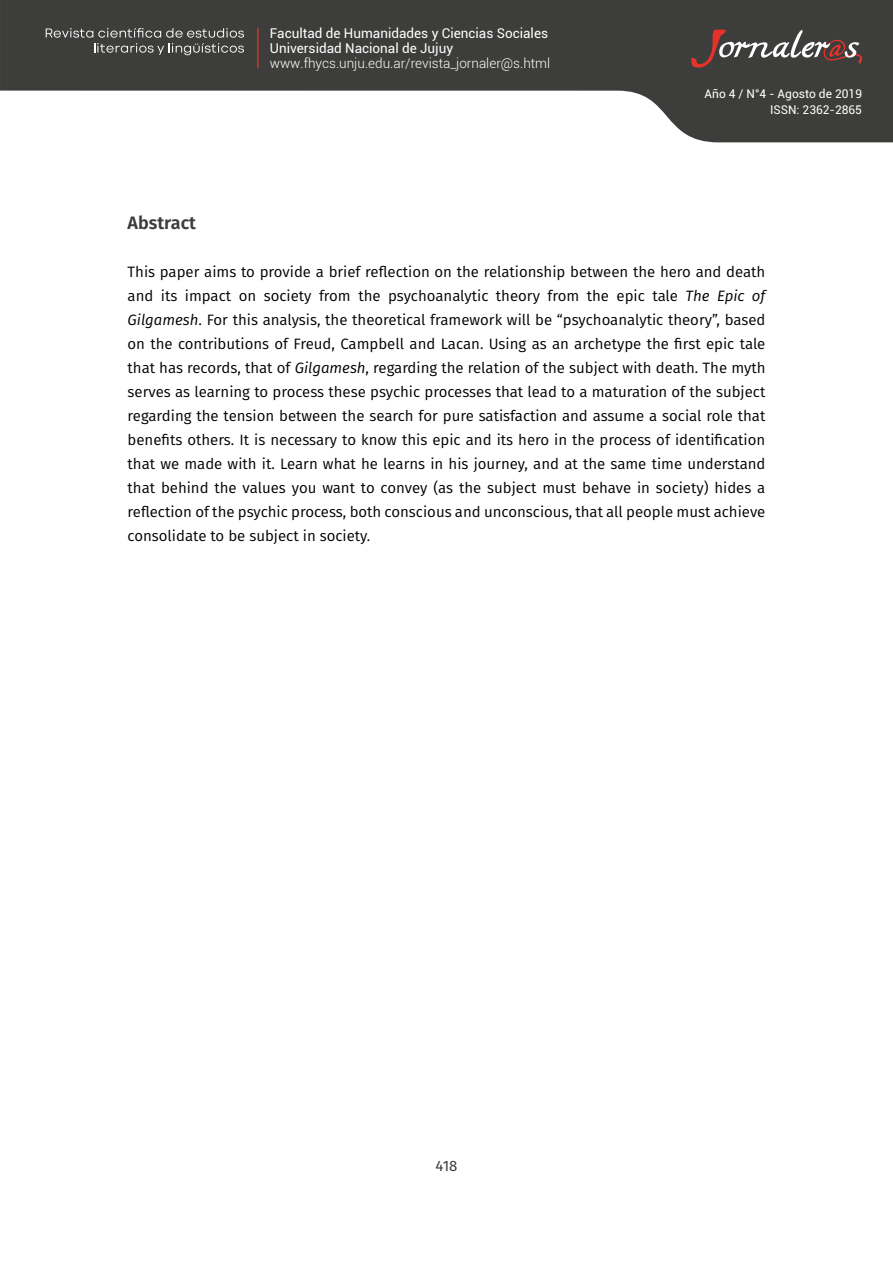
<style>
.page{position:relative;width:893px;height:1263px;background:#fff}
.page>*{position:absolute;margin:0;border:0;box-sizing:border-box;transform-origin:0 0}
.t1{font:600 18px "Fira Sans";color:#3c3c3b}
.t2{font:15px/24px "Fira Sans";color:#000;text-align:justify}
.t3{font:15px "Fira Sans";color:#3c3c3b}
.t4{font:13.5px/15px "Roboto";color:#fff}
.t5{font:300 13.5px "Roboto";color:#fff}
.t6{font:12px/16.5px "Roboto";color:#fff;text-align:right}
.s1{font-style:italic}
</style>
<div class="page">
<svg style="left:0;top:0;width:893px;height:142px;fill:#3d3d3b"></svg>
<svg style="left:691px;top:29px;width:171px;height:39px;background:#605452"></svg>
<svg style="left:46px;top:28px;width:198px;height:27px;background:#5a5a58"></svg>
<hr style="left:257px;top:28px;width:2px;height:40px;background:#e63329">
<p class="t4" style="left:270px;top:25px;width:280px">Facultad de Humanidades y Ciencias Sociales<br>Universidad Nacional de Jujuy</p>
<p class="t5" style="left:270px;top:54px;width:282px">www.fhycs.unju.edu.ar/revista_jornaler@s.html</p>
<p class="t6" style="left:705px;top:85px;width:159px">Año 4 / N°4 - Agosto de 2019<br>ISSN: 2362-2865</p>
<p class="t1" style="left:128px;top:208px;width:70px">Abstract</p>
<p class="t2" style="left:128px;top:260px;width:639px">This paper aims to provide a brief reflection on the relationship between the hero and death and its impact on society from the psychoanalytic theory from the epic tale <span class="s1">The Epic of Gilgamesh</span>. For this analysis, the theoretical framework will be “psychoanalytic theory”, based on the contributions of Freud, Campbell and Lacan. Using as an archetype the first epic tale that has records, that of <span class="s1">Gilgamesh</span>, regarding the relation of the subject with death. The myth serves as learning to process these psychic processes that lead to a maturation of the subject regarding the tension between the search for pure satisfaction and assume a social role that benefits others. It is necessary to know this epic and its hero in the process of identification that we made with it. Learn what he learns in his journey, and at the same time understand that behind the values you want to convey (as the subject must behave in society) hides a reflection of the psychic process, both conscious and unconscious, that all people must achieve consolidate to be subject in society.</p>
<p class="t3" style="left:436px;top:1155px;width:23px">418</p>
</div>
